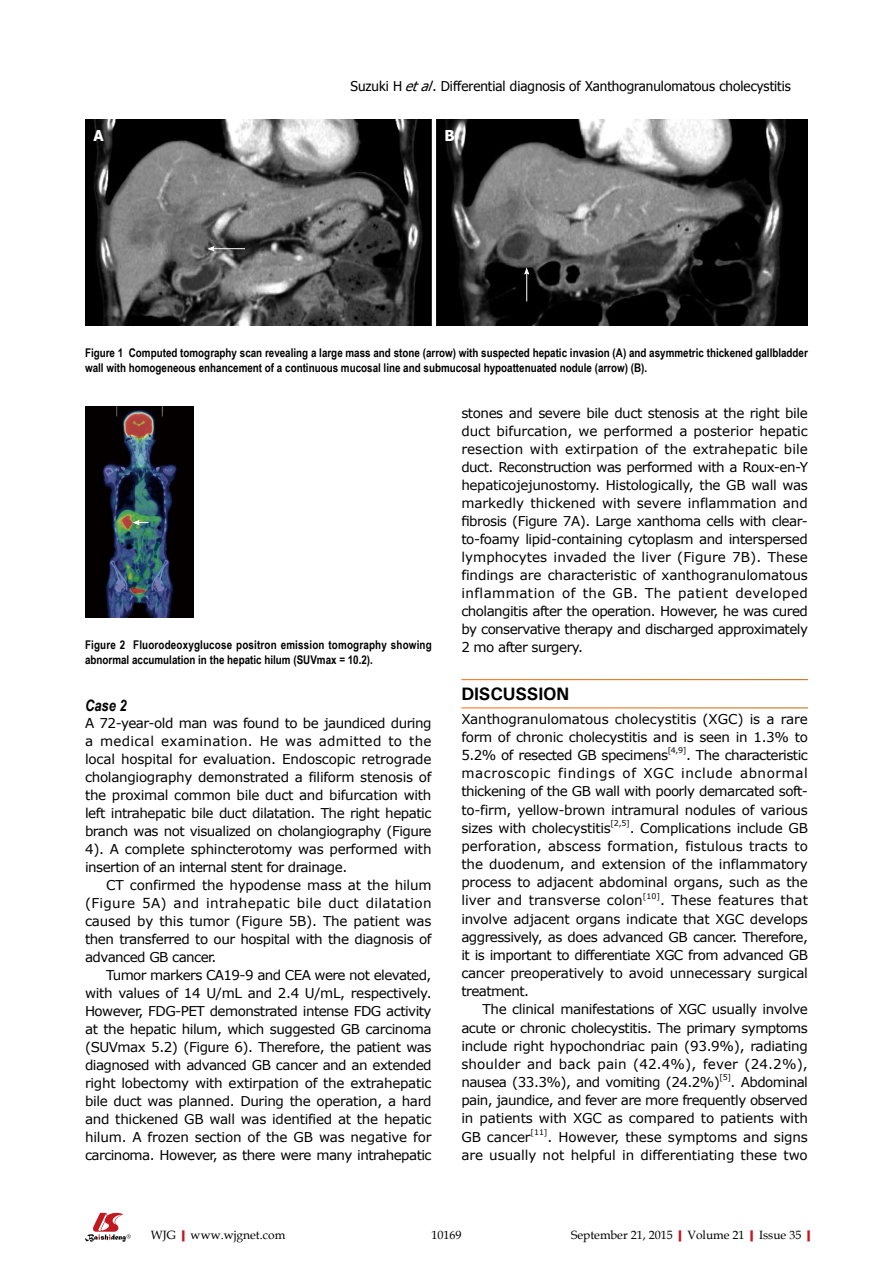
<style>
.page{position:relative;width:893px;height:1263px;background:#fff}
.page>*{position:absolute;margin:0;border:0;box-sizing:border-box;transform-origin:0 0}
.t1{font:700 18px "Univers";letter-spacing:-.01em;color:#000}
.t2{font:italic 700 15.75px "Arial Narrow";color:#000}
.t3{font:700 15px "Tahoma";color:#fff}
.t4{font:13.5px/18px "Verdana";letter-spacing:-.025em;color:#000;text-align:justify}
.t5{font:13.5px "Verdana";letter-spacing:.025em;color:#000}
.t6{font:13.5px/18.1px "Verdana";letter-spacing:-.005em;color:#000;text-align:right}
.t7{font:13.5px "Tahoma";color:#000}
.t8{font:13.5px "Verdana";letter-spacing:-.045em;color:#000}
.t9{font:13.5px "Verdana";letter-spacing:.01em;color:#000}
.t10{font:13.5px "Verdana";letter-spacing:.005em;color:#000}
.t11{font:700 12px/15px "Arial Narrow";color:#000}
.t12{font:12px "Book Antiqua";color:#000}
.t13{font:7.8px "Verdana";color:#000}
.s1{font-style:italic}
.s2{font-weight:700;color:#c01920}
</style>
<div class="page">
<img style="left:85px;top:119px;width:723px;height:206px">
<svg style="left:85px;top:1213px;width:46px;height:29px"></svg>
<svg style="left:208px;top:246px;width:6px;height:5px"></svg>
<hr style="left:212px;top:248px;width:33px;height:1px;background:#fff">
<svg style="left:524px;top:268px;width:5px;height:33px"></svg>
<hr style="left:432px;top:119px;width:4px;height:207px;background:#fff">
<img style="left:85px;top:406px;width:108px;height:212px">
<svg style="left:133px;top:520px;width:15px;height:5px"></svg>
<p class="t7" style="left:350px;top:77px;width:442px">Suzuki H <span class="s1">etal</span>. Differential diagnosis of Xanthogranulomatous cholecystitis</p>
<p class="t3" style="left:94px;top:125px;width:12px">A</p>
<p class="t3" style="left:445px;top:125px;width:12px">B</p>
<p class="t11" style="left:85px;top:344px;width:724px">Figure 1 Computed tomography scan revealing a large mass and stone (arrow) with suspected hepatic invasion (a) and asymmetric thickened gallbladder wall with homogeneous enhancement of a continuous mucosal line and submucosal hypoattenuated nodule (arrow) (b).</p>
<p class="t11" style="left:85px;top:637px;width:348px">Figure 2 Fluorodeoxyglucose positron emission tomography showing abnormal accumulation in the hepatic hilum (SUVmax = 10.2).</p>
<p class="t2" style="left:85px;top:693px;width:43px">Case 2</p>
<p class="t4" style="left:85px;top:713px;width:348px">A 72-year-old man was found to be jaundiced during</p>
<p class="t5" style="left:85px;top:732px;width:348px">a medical examination. He was admitted to the</p>
<p class="t4" style="left:85px;top:749px;width:348px">local hospital for evaluation. Endoscopic retrograde</p>
<p class="t4" style="left:85px;top:767px;width:348px">cholangiography demonstrated a filiform stenosis of</p>
<p class="t4" style="left:85px;top:785px;width:348px">the proximal common bile duct and bifurcation with</p>
<p class="t4" style="left:85px;top:803px;width:348px">left intrahepatic bile duct dilatation. The right hepatic</p>
<p class="t4" style="left:85px;top:821px;width:348px">branch was not visualized on cholangiography (Figure</p>
<p class="t4" style="left:85px;top:839px;width:348px">4). A complete sphincterotomy was performed with</p>
<p class="t4" style="left:85px;top:857px;width:264px">insertion of an internal stent for drainage.</p>
<p class="t4" style="left:106px;top:875px;width:327px">CT confirmed the hypodense mass at the hilum</p>
<p class="t5" style="left:85px;top:894px;width:348px">(Figure 5a) and intrahepatic bile duct dilatation</p>
<p class="t4" style="left:85px;top:911px;width:348px">caused by this tumor (Figure 5b). The patient was</p>
<p class="t4" style="left:85px;top:929px;width:348px">then transferred to our hospital with the diagnosis of</p>
<p class="t4" style="left:85px;top:947px;width:133px">advanced GB cancer.</p>
<p class="t8" style="left:106px;top:966px;width:327px">Tumor markers CA19-9 and CEA were not elevated,</p>
<p class="t4" style="left:85px;top:983px;width:348px">with values of 14 U/mL and 2.4 U/ml, respectively.</p>
<p class="t4" style="left:85px;top:1001px;width:348px">However, FDG-PET demonstrated intense FDG activity</p>
<p class="t4" style="left:85px;top:1019px;width:348px">at the hepatic hilum, which suggested GB carcinoma</p>
<p class="t4" style="left:85px;top:1037px;width:348px">(SUVmax 5.2) (Figure 6). Therefore, the patient was</p>
<p class="t4" style="left:85px;top:1055px;width:348px">diagnosed with advanced GB cancer and an extended</p>
<p class="t4" style="left:85px;top:1073px;width:348px">right lobectomy with extirpation of the extrahepatic</p>
<p class="t4" style="left:85px;top:1091px;width:348px">bile duct was planned. During the operation, a hard</p>
<p class="t4" style="left:85px;top:1109px;width:348px">and thickened GB wall was identified at the hepatic</p>
<p class="t4" style="left:85px;top:1127px;width:348px">hilum. A frozen section of the GB was negative for</p>
<p class="t4" style="left:85px;top:1145px;width:348px">carcinoma. However, as there were many intrahepatic</p>
<p class="t4" style="left:461px;top:403px;width:348px">stones and severe bile duct stenosis at the right bile duct bifurcation, we performed a posterior hepatic resection with extirpation of the extrahepatic bile duct. Reconstruction was performed with a Roux-en-Y hepaticojejunostomy. Histologically, the GB wall was markedly thickened with severe inflammation and fibrosis (Figure 7a). Large xanthoma cells with clear&shy;to-foamy lipid-containing cytoplasm and interspersed lymphocytes invaded the liver (Figure 7b). These findings are characteristic of xanthogranulomatous inflammation of the GB. The patient developed cholangitis after the operation. However, he was cured by conservative therapy and discharged approximately 2 mo after surgery.</p>
<p class="t1" style="left:461px;top:683px;width:110px">DISCUSSION</p>
<p class="t4" style="left:461px;top:709px;width:348px">Xanthogranulomatous cholecystitis (XGC) is a rare form of chronic cholecystitis and is seen in 1.3% to 5.2% of resected GB specimens</p>
<p class="t13" style="left:668px;top:745px;width:20px">[4,9]</p>
<p class="t4" style="left:461px;top:746px;width:348px;text-indent:225px">. The characteristic macroscopic findings of XGC include abnormal thickening of the GB wall with poorly demarcated soft&shy;to-firm, yellow-brown intramural nodules of various sizes with cholecystitis</p>
<p class="t13" style="left:611px;top:818px;width:21px">[2,5]</p>
<p class="t4" style="left:461px;top:818px;width:348px;text-indent:168px">. Complications include GB perforation, abscess formation, fistulous tracts to the duodenum, and extension of the inflammatory process to adjacent abdominal organs, such as the liver and transverse colon</p>
<p class="t13" style="left:643px;top:891px;width:19px">[10]</p>
<p class="t10" style="left:660px;top:892px;width:149px">. These features that</p>
<p class="t4" style="left:461px;top:909px;width:348px">involve adjacent organs indicate that XGC develops</p>
<p class="t4" style="left:461px;top:927px;width:348px">aggressively, as does advanced GB cancer. Therefore,</p>
<p class="t4" style="left:461px;top:946px;width:348px">it is important to differentiate XGC from advanced GB</p>
<p class="t4" style="left:461px;top:964px;width:348px">cancer preoperatively to avoid unnecessary surgical</p>
<p class="t4" style="left:461px;top:982px;width:69px">treatment.</p>
<p class="t4" style="left:483px;top:1000px;width:327px">The clinical manifestations of XGC usually involve</p>
<p class="t4" style="left:461px;top:1018px;width:348px">acute or chronic cholecystitis. The primary symptoms</p>
<p class="t4" style="left:461px;top:1036px;width:348px">include right hypochondriac pain (93.9%), radiating</p>
<p class="t9" style="left:461px;top:1055px;width:348px">shoulder and back pain (42.4%), fever (24.2%),</p>
<p class="t4" style="left:461px;top:1073px;width:260px">nausea (33.3%), and vomiting (24.2%)</p>
<p class="t13" style="left:719px;top:1072px;width:13px">[5]</p>
<p class="t4" style="left:461px;top:1073px;width:348px;text-indent:269px">. Abdominal pain, jaundice, and fever are more frequently observed in patients with XGC as compared to patients with GB cancer</p>
<p class="t13" style="left:531px;top:1127px;width:18px">[11]</p>
<p class="t6" style="left:461px;top:1127px;width:348px">. However, these symptoms and signs<br>are usually not helpful in differentiating these two</p>
<p class="t12" style="left:151px;top:1226px;width:136px">WJG<span class="s2">|</span>www.wjgnet.com</p>
<p class="t12" style="left:431px;top:1226px;width:31px">10169</p>
<p class="t12" style="left:571px;top:1226px;width:246px">September 21, 2015<span class="s2">|</span>Volume 21<span class="s2">|</span>Issue 35<span class="s2">|</span></p>
</div>
